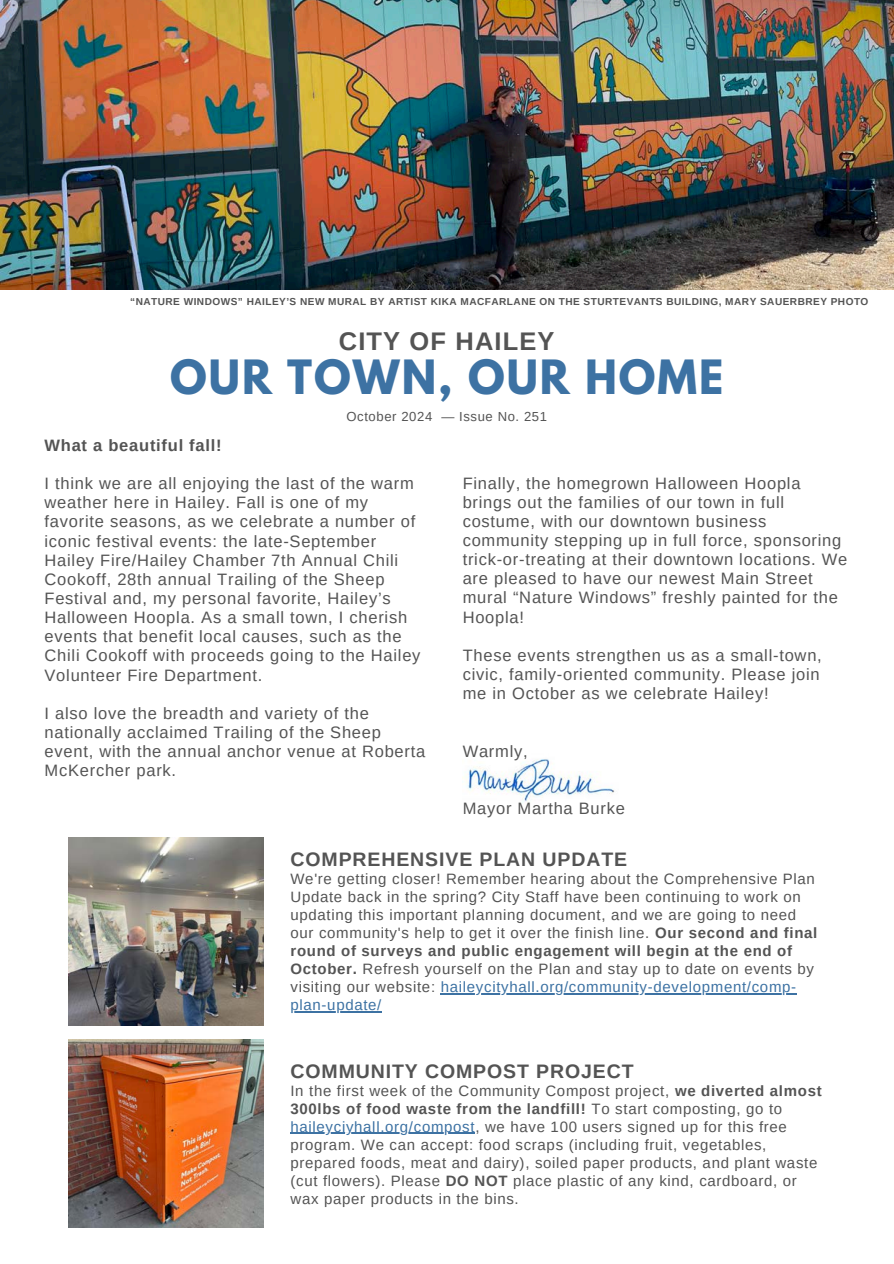
<style>
.page{position:relative;width:894px;height:1264px;background:#fff}
.page>*{position:absolute;margin:0;border:0;box-sizing:border-box;transform-origin:0 0}
.t1{font:700 41.85px "League Spartan";letter-spacing:.045em;color:#3d72a3}
.t2{font:700 25.5px "Arimo";letter-spacing:.045em;color:#545454}
.t3{font:700 19.5px "Arimo";letter-spacing:.045em;color:#545454}
.t4{font:16.5px/19.2px "Arimo";letter-spacing:.045em;color:#545454}
.t5{font:700 16.5px "Arimo";letter-spacing:.045em;color:#545454}
.t6{font:15px/18px "Arimo";letter-spacing:.045em;color:#545454}
.t7{font:13.05px "Arimo";letter-spacing:.045em;color:#545454}
.t8{font:700 10.05px "Arimo";letter-spacing:.045em;color:#545454}
.s1{font-weight:700}
.s2{color:#3d72a3}
</style>
<div class="page">
<img style="left:462px;top:759px;width:153px;height:43px">
<img style="left:0;top:0;width:893px;height:290px">
<img style="left:68px;top:837px;width:195px;height:188px">
<hr style="left:440px;top:993px;width:356px;height:1px;background:#3d72a3">
<hr style="left:290px;top:1011px;width:92px;height:1px;background:#3d72a3">
<img style="left:68px;top:1039px;width:195px;height:188px">
<hr style="left:290px;top:1132px;width:185px;height:1px;background:#3d72a3">
<p class="t8" style="left:130px;top:296px;width:739px">“NATURE WINDOWS” HAILEY’S NEW MURAL BY ARTIST KIKA MACFARLANE ON THE STURTEVANTS BUILDING, MARY SAUERBREY PHOTO</p>
<h4 class="t2" style="left:338px;top:326px;width:217px">CITY OF HAILEY</h4>
<h4 class="t1" style="left:170px;top:356px;width:554px">OUR TOWN, OUR HOME</h4>
<h4 class="t7" style="left:346px;top:409px;width:202px">October 2024 — Issue No. 251</h4>
<h4 class="t5" style="left:45px;top:436px;width:178px">What a beautiful fall!</h4>
<h4 class="t4" style="left:45px;top:474px;width:377px">I think we are all enjoying the last of the warm weather here in Hailey. Fall is one of my favorite seasons, as we celebrate a number of iconic festival events: the late-September Hailey Fire/Hailey Chamber 7th Annual Chili Cookoff, 28th annual Trailing of the Sheep Festival and, my personal favorite, Hailey’s Halloween Hoopla. As a small town, I cherish events that benefit local causes, such as the Chili Cookoff with proceeds going to the Hailey Volunteer Fire Department.</h4>
<h4 class="t4" style="left:45px;top:703px;width:382px">I also love the breadth and variety of the nationally acclaimed Trailing of the Sheep event, with the annual anchor venue at Roberta McKercher park.</h4>
<p class="t4" style="left:462px;top:473px;width:386px">Finally, the homegrown Halloween Hoopla brings out the families of our town in full costume, with our downtown business community stepping up in full force, sponsoring trick-or-treating at their downtown locations. We are pleased to have our newest Main Street mural “Nature Windows” freshly painted for the Hoopla!</p>
<h2 class="t4" style="left:462px;top:645px;width:360px">These events strengthen us as a small-town, civic, family-oriented community. Please join me in October as we celebrate Hailey!</h2>
<h1 class="t4" style="left:462px;top:741px;width:66px">Warmly,</h1>
<h5 class="t4" style="left:462px;top:798px;width:164px">Mayor Martha Burke</h5>
<p class="t3" style="left:290px;top:848px;width:338px">COMPREHENSIVE PLAN UPDATE</p>
<p class="t6" style="left:290px;top:870px;width:528px">We're getting closer! Remember hearing about the Comprehensive Plan Update back in the spring? City Staff have been continuing to work on updating this important planning document, and we are going to need our community's help to get it over the finish line. <span class="s1">Our second and final round of surveys and public engagement will begin at the end of October.</span> Refresh yourself on the Plan and stay up to date on events by visiting our website: <span class="s2">haileycityhall.org/community-development/comp&shy;plan-update/</span></p>
<p class="t3" style="left:290px;top:1059px;width:344px">COMMUNITY COMPOST PROJECT</p>
<p class="t6" style="left:290px;top:1081px;width:532px">In the first week of the Community Compost project, <span class="s1">we diverted almost 300lbs of food waste from the landfill!</span> To start composting, go to <span class="s2">haileyciyhall.org/compost</span>, we have 100 users signed up for this free program. We can accept: food scraps (including fruit, vegetables, prepared foods, meat and dairy), soiled paper products, and plant waste (cut flowers). Please <span class="s1">DO NOT</span> place plastic of any kind, cardboard, or wax paper products in the bins.</p>
</div>
